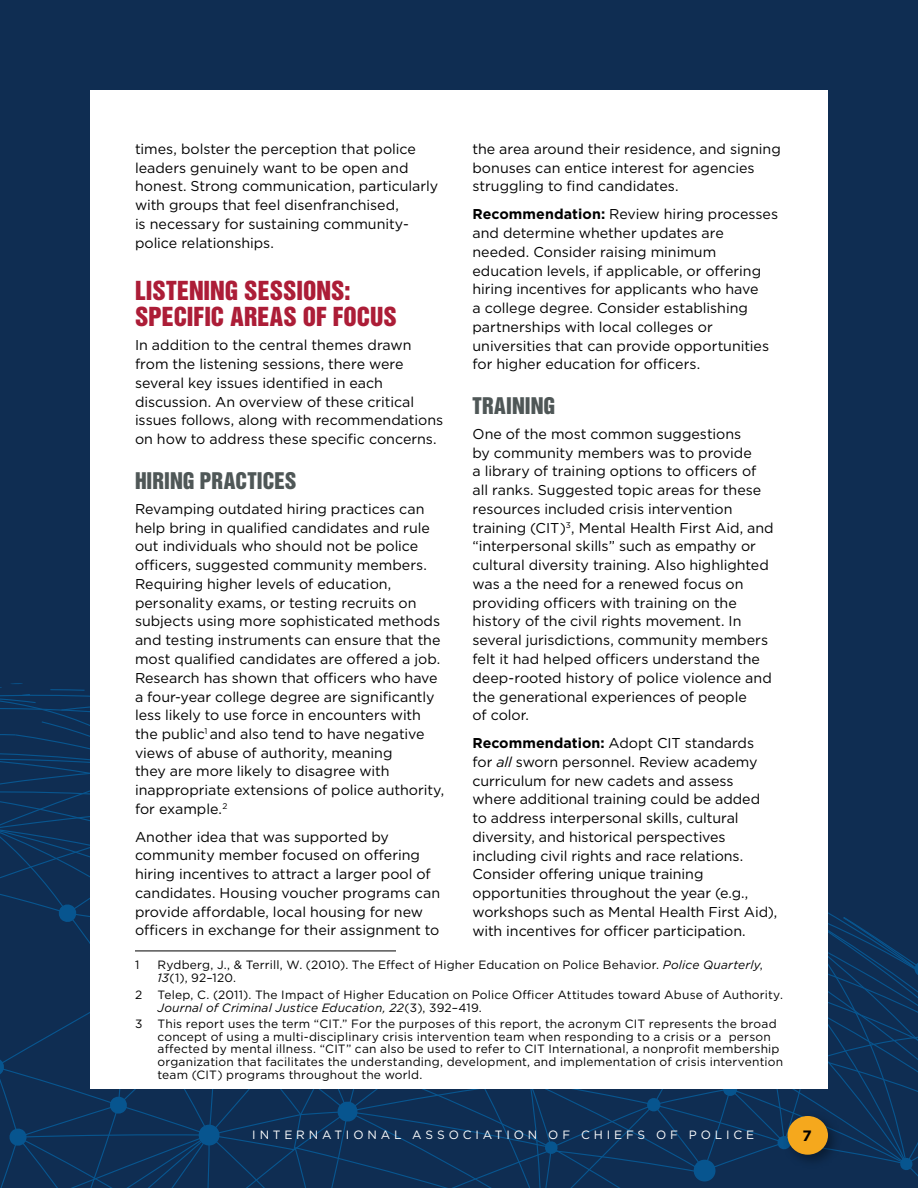
<style>
.page{position:relative;width:918px;height:1188px;background:#0f2d52}
.page>*{position:absolute;margin:0;border:0;box-sizing:border-box;transform-origin:0 0}
.t1{font:24px/25.5px "Helvetica Inserat LT Std";color:#ac1d37}
.t2{font:21px "Helvetica Inserat LT Std";color:#4f5757}
.t3{font:700 15px "Gotham";color:#000}
.t4{font:14.25px/18.8px "Gotham";color:#000}
.t5{font:12px/12.8px "Gotham";letter-spacing:.015em;color:#000}
.t6{font:12px "Gotham";letter-spacing:.32em;color:#fff}
.s1{font-weight:700}
.s2{font-style:italic}
</style>
<div class="page">
<svg style="left:0;top:683px;width:918px;height:505px"></svg>
<div style="left:90px;top:90px;width:738px;height:999px;background:#fff"></div>
<div style="left:782px;top:1110px;width:61px;height:59px;background:#000;opacity:.4"></div>
<div style="left:788px;top:1116px;width:40px;height:39px;background:#f5a81d;border-radius:50%"></div>
<hr style="left:135px;top:951px;width:261px;height:1px;background:#000">
<p class="t4" style="left:135px;top:139px;width:305px">times, bolster the perception that police leaders genuinely want to be open and honest. Strong communication, particularly with groups that feel disenfranchised,<br>is necessary for sustaining community&shy;police relationships.</p>
<h1 class="t1" style="left:135px;top:279px;width:264px">LISTENING SESSIONS:<br>SPECIFIC AREAS OF FOCUS</h1>
<p class="t4" style="left:135px;top:336px;width:310px">In addition to the central themes drawn from the listening sessions, there were several key issues identified in each discussion. An overview of these critical issues follows, along with recommendations on how to address these specific concerns.</p>
<h2 class="t2" style="left:135px;top:468px;width:163px">HIRING PRACTICES</h2>
<p class="t4" style="left:135px;top:499px;width:311px">Revamping outdated hiring practices can help bring in qualified candidates and rule out individuals who should not be police officers, suggested community members.<br>Requiring higher levels of education, personality exams, or testing recruits on subjects using more sophisticated methods and testing instruments can ensure that the most qualified candidates are offered a job.<br>Research has shown that officers who have a four-year college degree are significantly less likely to use force in encounters with the public<sup>1</sup> and also tend to have negative views of abuse of authority, meaning<br>they are more likely to disagree with inappropriate extensions of police authority, for example.<sup>2</sup></p>
<p class="t4" style="left:135px;top:827px;width:307px">Another idea that was supported by community member focused on offering hiring incentives to attract a larger pool of candidates. Housing voucher programs can provide affordable, local housing for new officers in exchange for their assignment to</p>
<p class="t4" style="left:472px;top:139px;width:310px">the area around their residence, and signing bonuses can entice interest for agencies struggling to find candidates.</p>
<p class="t4" style="left:472px;top:205px;width:307px"><span class="s1">Recommendation:</span> Review hiring processes and determine whether updates are needed. Consider raising minimum education levels, if applicable, or offering hiring incentives for applicants who have<br>a college degree. Consider establishing partnerships with local colleges or universities that can provide opportunities for higher education for officers.</p>
<h2 class="t2" style="left:472px;top:393px;width:84px">TRAINING</h2>
<p class="t4" style="left:472px;top:424px;width:303px">One of the most common suggestions<br>by community members was to provide<br>a library of training options to officers of all ranks. Suggested topic areas for these resources included crisis intervention training (CIT)<sup>3</sup>, Mental Health First Aid, and “interpersonal skills” such as empathy or cultural diversity training. Also highlighted was a the need for a renewed focus on providing officers with training on the history of the civil rights movement. In several jurisdictions, community members felt it had helped officers understand the deep-rooted history of police violence and the generational experiences of people<br>of color.</p>
<p class="t4" style="left:473px;top:733px;width:306px"><span class="s1">Recommendation:</span> Adopt CIT standards for <span class="s2">all</span> sworn personnel. Review academy curriculum for new cadets and assess where additional training could be added to address interpersonal skills, cultural diversity, and historical perspectives including civil rights and race relations.<br>Consider offering unique training opportunities throughout the year (e.g., workshops such as Mental Health First Aid), with incentives for officer participation.</p>
<p class="t5" style="left:135px;top:958px;width:6px">1</p>
<p class="t5" style="left:158px;top:958px;width:607px">Rydberg, J., &amp; Terrill, W. (2010). The Effect of Higher Education on Police Behavior. <span class="s2">Police Quarterly</span>,<br><span class="s2">13</span>(1), 92–120.</p>
<p class="t5" style="left:135px;top:988px;width:9px">2</p>
<p class="t5" style="left:158px;top:988px;width:627px">Telep, C. (2011). The Impact of Higher Education on Police Officer Attitudes toward Abuse of Authority.<br><span class="s2">Journal of Criminal Justice Education, 22</span>(3), 392–419.</p>
<p class="t5" style="left:135px;top:1017px;width:9px">3</p>
<p class="t5" style="left:158px;top:1017px;width:627px">This report uses the term “CIT.” For the purposes of this report, the acronym CIT represents the broad concept of using a multi-disciplinary crisis intervention team when responding to a crisis or a person affected by mental illness. “CIT” can also be used to refer to CIT International, a nonprofit membership organization that facilitates the understanding, development, and implementation of crisis intervention team (CIT) programs throughout the world.</p>
<p class="t6" style="left:252px;top:1127px;width:503px">INTERNATIONAL ASSOCIATION OF CHIEFS OF POLICE</p>
<p class="t3" style="left:802px;top:1125px;width:11px">7</p>
</div>
